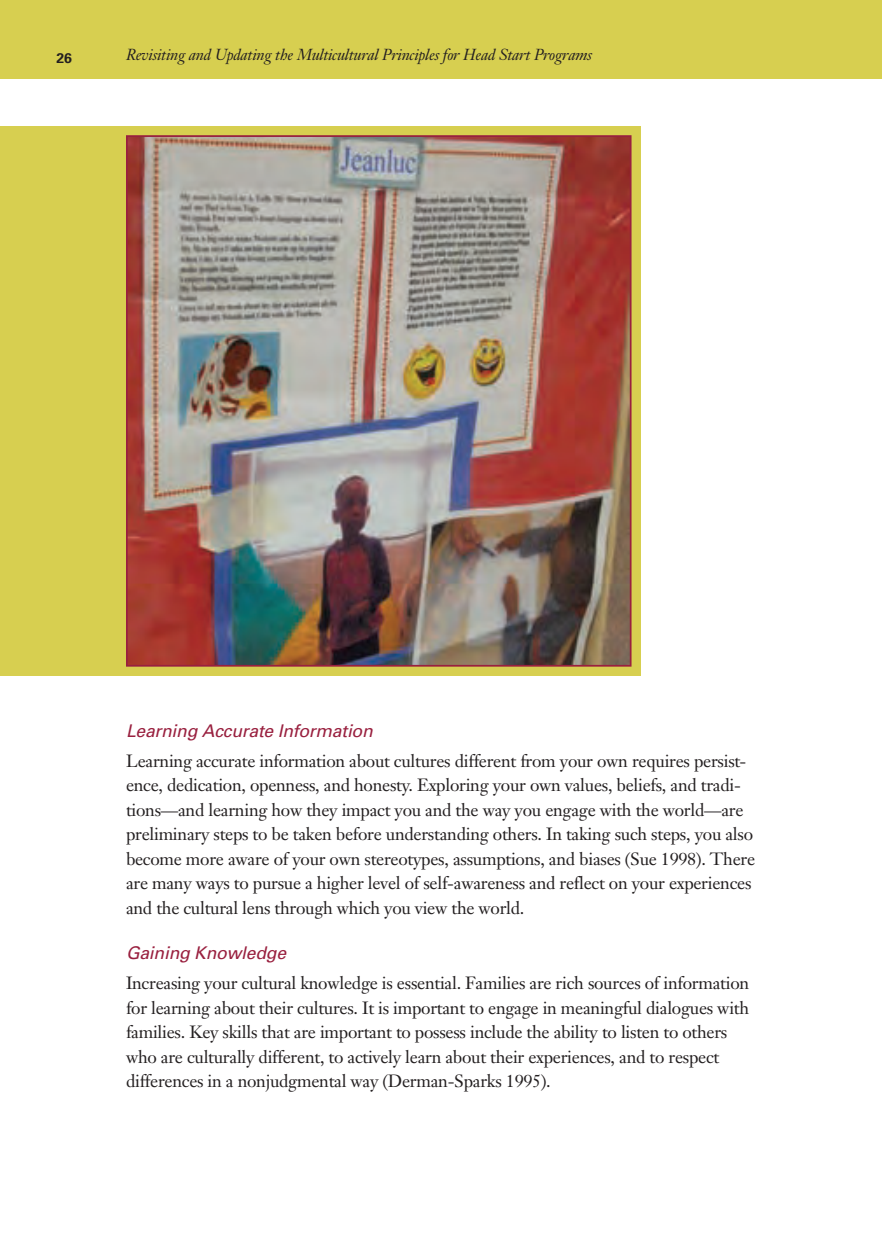
<style>
.page{position:relative;width:882px;height:1260px;background:#fff}
.page>*{position:absolute;margin:0;border:0;box-sizing:border-box;transform-origin:0 0}
.t1{font:17.5px/24.5px "Janson Text";letter-spacing:-.015em;color:#231f20}
.t2{font:italic 17.5px "Univers";letter-spacing:-.01em;color:#99203f}
.t3{font:italic 15.75px "Janson Text";letter-spacing:-.015em;color:#231f20}
.t4{font:700 14px "Univers";color:#231f20}
</style>
<div class="page">
<div style="left:0;top:0;width:882px;height:79px;background:#d7cf50"></div>
<div style="left:0;top:126px;width:640px;height:550px;background:#d7cf50"></div>
<img style="left:129px;top:138px;width:500px;height:526px">
<div style="left:126px;top:135px;width:506px;height:532px;border:2px solid #99203f"></div>
<p class="t4" style="left:57px;top:53px;width:17px">26</p>
<p class="t3" style="left:126px;top:49px;width:468px">Revisiting and Updating the Multicultural Principles for Head Start Programs</p>
<h3 class="t2" style="left:126px;top:725px;width:248px">Learning Accurate Information</h3>
<p class="t1" style="left:126px;top:750px;width:631px">Learning accurate information about cultures different from your own requires persist&shy;ence, dedication, openness, and honesty. Exploring your own values, beliefs, and tradi&shy;tions—and learning how they impact you and the way you engage with the world—are preliminary steps to be taken before understanding others. In taking such steps, you also become more aware of your own stereotypes, assumptions, and biases (Sue 1998). There are many ways to pursue a higher level of self-awareness and reflect on your experiences and the cultural lens through which you view the world.</p>
<h3 class="t2" style="left:126px;top:947px;width:162px">Gaining Knowledge</h3>
<p class="t1" style="left:126px;top:973px;width:625px">Increasing your cultural knowledge is essential. Families are rich sources of information for learning about their cultures. It is important to engage in meaningful dialogues with families. Key skills that are important to possess include the ability to listen to others who are culturally different, to actively learn about their experiences, and to respect differences in a nonjudgmental way (Derman-Sparks 1995).</p>
</div>
